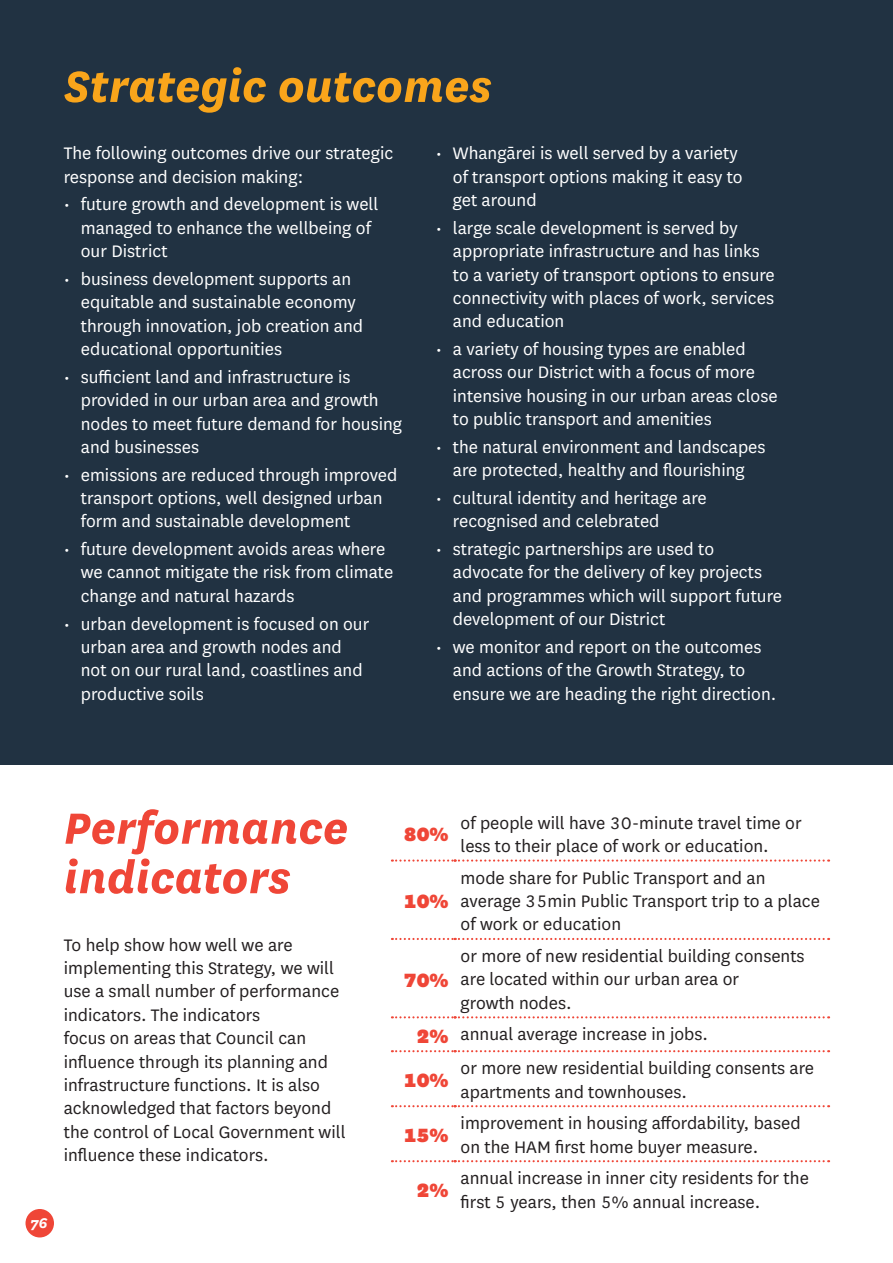
<style>
.page{position:relative;width:893px;height:1263px;background:#fff}
.page>*{position:absolute;margin:0;border:0;box-sizing:border-box;transform-origin:0 0}
.Heading_one{font:italic 700 51px/49.5px "National";color:#ef4637}
.Heading_one-2{font:italic 700 51px "National";color:#f9a51b}
.Infographic__large{font:900 22.5px "National";color:#ef4637}
.Bullets{font:19.5px/23.4px "National";color:#fff}
.Body_Text{font:19.5px/23.4px "National";color:#231f20}
.Infographic__large-2{font:19.5px/23.4px "National";color:#231f20}
.t1{font:italic 700 16.5px "National";color:#fff}
</style>
<div class="page">
<div style="left:0;top:0;width:893px;height:765px;background:#213242"></div>
<svg style="left:392px;top:859px;width:437px;height:3px"></svg>
<svg style="left:392px;top:938px;width:437px;height:2px"></svg>
<svg style="left:392px;top:1016px;width:437px;height:2px"></svg>
<svg style="left:392px;top:1050px;width:437px;height:2px"></svg>
<svg style="left:392px;top:1105px;width:437px;height:2px"></svg>
<svg style="left:392px;top:1160px;width:437px;height:2px"></svg>
<hr style="left:892px;top:0;width:1px;height:1263px;background:#ef4637">
<div style="left:26px;top:1209px;width:28px;height:28px;background:#ef4637;border-radius:50%"></div>
<h1 class="Heading_one-2" style="left:64px;top:51px;width:429px">Strategic outcomes</h1>
<p class="Bullets" style="left:64px;top:141px;width:331px">The following outcomes drive our strategic response and decision making:</p>
<p class="Bullets" style="left:81px;top:192px;width:299px;text-indent:-17px">• future growth and development is well managed to enhance the wellbeing of our District</p>
<p class="Bullets" style="left:81px;top:266px;width:284px;text-indent:-17px">• business development supports an equitable and sustainable economy through innovation, job creation and educational opportunities</p>
<p class="Bullets" style="left:81px;top:364px;width:323px;text-indent:-17px">• sufficient land and infrastructure is provided in our urban area and growth nodes to meet future demand for housing and businesses</p>
<p class="Bullets" style="left:81px;top:462px;width:318px;text-indent:-17px">• emissions are reduced through improved transport options, well designed urban form and sustainable development</p>
<p class="Bullets" style="left:81px;top:536px;width:314px;text-indent:-17px">• future development avoids areas where we cannot mitigate the risk from climate change and natural hazards</p>
<p class="Bullets" style="left:81px;top:611px;width:290px;text-indent:-17px">• urban development is focused on our urban area and growth nodes and not on our rural land, coastlines and productive soils</p>
<p class="Bullets" style="left:453px;top:141px;width:291px;text-indent:-17px">• Whangārei is well served by a variety of transport options making it easy to get around</p>
<p class="Bullets" style="left:453px;top:215px;width:323px;text-indent:-17px">• large scale development is served by appropriate infrastructure and has links to a variety of transport options to ensure connectivity with places of work, services and education</p>
<p class="Bullets" style="left:453px;top:337px;width:326px;text-indent:-17px">• a variety of housing types are enabled across our District with a focus of more intensive housing in our urban areas close to public transport and amenities</p>
<p class="Bullets" style="left:436px;top:434px;width:331px;text-align:center">• the natural environment and landscapes are protected, healthy and flourishing</p>
<p class="Bullets" style="left:453px;top:485px;width:255px;text-indent:-17px">• cultural identity and heritage are recognised and celebrated</p>
<p class="Bullets" style="left:453px;top:536px;width:331px;text-indent:-17px">• strategic partnerships are used to advocate for the delivery of key projects and programmes which will support future development of our District</p>
<p class="Bullets" style="left:453px;top:634px;width:325px;text-indent:-17px">• we monitor and report on the outcomes and actions of the Growth Strategy, to ensure we are heading the right direction.</p>
<h1 class="Heading_one" style="left:64px;top:800px;width:286px">Performance indicators</h1>
<p class="Body_Text" style="left:64px;top:932px;width:283px">To help show how well we are implementing this Strategy, we will use a small number of performance indicators. The indicators<br>focus on areas that Council can influence through its planning and infrastructure functions. It is also acknowledged that factors beyond the control of Local Government will influence these indicators.</p>
<p class="t1" style="left:30px;top:1211px;width:19px">76</p>
<p class="Infographic__large" style="left:404px;top:819px;width:46px">80%</p>
<p class="Infographic__large" style="left:404px;top:886px;width:46px">10%</p>
<p class="Infographic__large" style="left:404px;top:964px;width:46px">70%</p>
<p class="Body_Text" style="left:461px;top:810px;width:343px">of people will have 30-minute travel time or less to their place of work or education.</p>
<p class="Infographic__large-2" style="left:461px;top:865px;width:361px">mode share for Public Transport and an average 35min Public Transport trip to a place of work or education</p>
<p class="Body_Text" style="left:461px;top:943px;width:346px">or more of new residential building consents are located within our urban area or<br>growth nodes.</p>
<p class="Infographic__large" style="left:417px;top:1020px;width:33px">2%</p>
<p class="Body_Text" style="left:461px;top:1022px;width:249px">annual average increase in jobs.</p>
<p class="Infographic__large" style="left:404px;top:1064px;width:46px">10%</p>
<p class="Body_Text" style="left:461px;top:1056px;width:355px">or more new residential building consents are apartments and townhouses.</p>
<p class="Infographic__large" style="left:404px;top:1119px;width:46px">15%</p>
<p class="Infographic__large" style="left:417px;top:1174px;width:33px">2%</p>
<p class="Body_Text" style="left:461px;top:1111px;width:342px">improvement in housing affordability, based on the HAM first home buyer measure.</p>
<p class="Body_Text" style="left:461px;top:1166px;width:350px">annual increase in inner city residents for the first 5 years, then 5% annual increase.</p>
</div>
